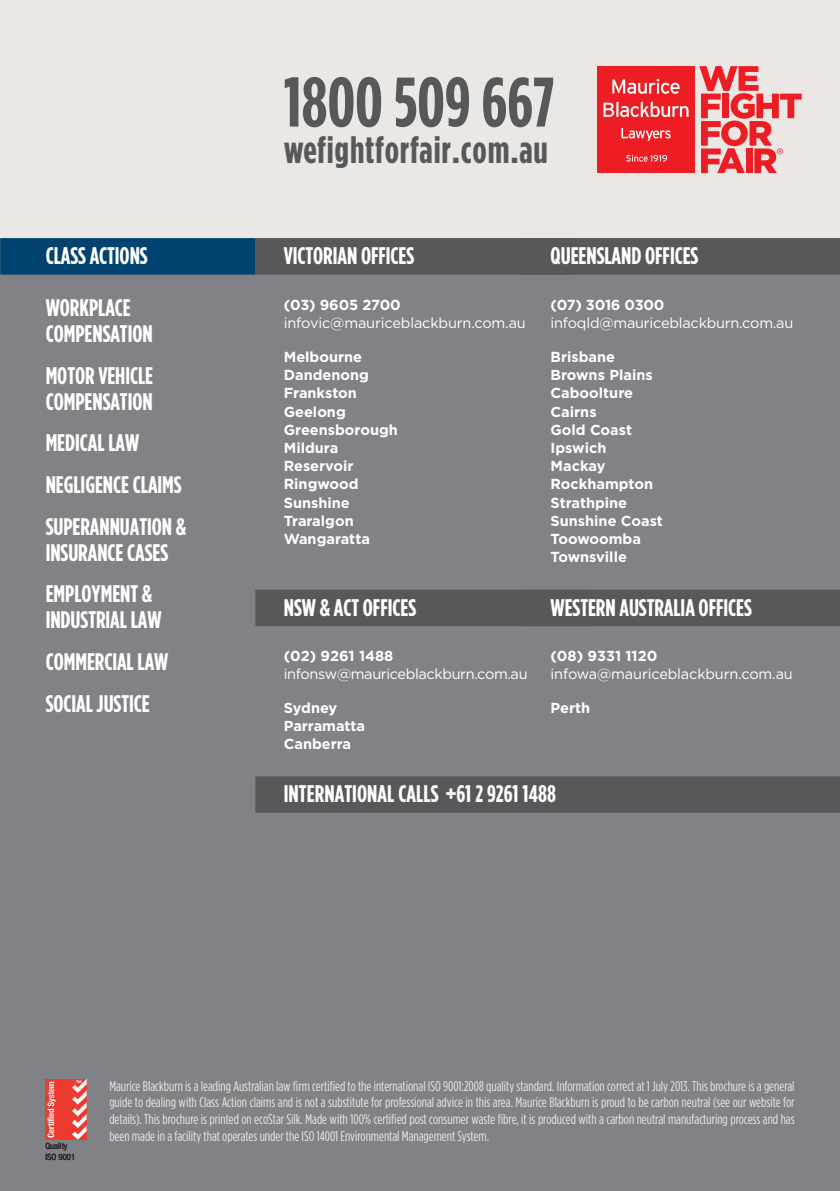
<style>
.page{position:relative;width:840px;height:1191px;background:#fff}
.page>*{position:absolute;margin:0;border:0;box-sizing:border-box;transform-origin:0 0}
.t1{font:700 condensed 70px "Gotham HTF";color:#57585a}
.t2{font:700 condensed 38px "Gotham HTF";letter-spacing:.02em;color:#57585a}
.BC__Other_practice_a{font:700 condensed 24px/26px "Gotham HTF";color:#fff}
.Office_listing__head{font:700 condensed 24px "Gotham HTF";color:#fff}
.BC__Selected_practic{font:700 condensed 24px "Gotham HTF";color:#fff}
.BC__National_list{font:700 14.4px/18.2px "Gotham";color:#fff}
.BC__National_list-2{font:14.4px/18.2px "Gotham";letter-spacing:-.015em;color:#fff}
.t3{font:condensed 14px/16.8px "Gotham HTF";color:#eae7e5;text-align:justify}
.t4{font:condensed 8.8px/10.4px "Helvetica Neue";color:#231f20}
.s1{font-weight:700}
</style>
<div class="page">
<div style="left:0;top:0;width:839px;height:1191px;background:#eae7e5"></div>
<div style="left:0;top:238px;width:839px;height:953px;background:#808285"></div>
<div style="left:597px;top:66px;width:97px;height:107px;background:#ee1d23"></div>
<svg style="left:621px;top:128px;width:49px;height:13px"></svg>
<svg style="left:612px;top:79px;width:67px;height:15px"></svg>
<svg style="left:603px;top:101px;width:85px;height:16px"></svg>
<svg style="left:626px;top:155px;width:40px;height:7px"></svg>
<svg style="left:699px;top:66px;width:102px;height:107px"></svg>
<hr style="left:839px;top:0;width:1px;height:238px;background:#004270">
<div style="left:46px;top:1078px;width:41px;height:61px;background:#ee3b32"></div>
<svg style="left:47px;top:1081px;width:9px;height:56px"></svg>
<svg style="left:72px;top:1078px;width:15px;height:61px"></svg>
<div style="left:0;top:238px;width:255px;height:37px;background:#004270"></div>
<div style="left:255px;top:238px;width:318px;height:37px;background:#57585a"></div>
<div style="left:522px;top:238px;width:317px;height:37px;background:#57585a"></div>
<div style="left:255px;top:590px;width:335px;height:36px;background:#57585a"></div>
<div style="left:522px;top:590px;width:317px;height:36px;background:#57585a"></div>
<div style="left:255px;top:776px;width:584px;height:36px;background:#57585a"></div>
<p class="BC__Selected_practic" style="left:46px;top:242px;width:103px">CLASS ACTIONS</p>
<p class="BC__Other_practice_a" style="left:46px;top:294px;width:108px">WORKPLACE<br>COMPENSATION</p>
<p class="BC__Other_practice_a" style="left:46px;top:362px;width:109px">MOTOR VEHICLE<br>COMPENSATION</p>
<p class="BC__Other_practice_a" style="left:46px;top:429px;width:95px">MEDICAL LAW</p>
<p class="BC__Other_practice_a" style="left:46px;top:471px;width:137px">NEGLIGENCE CLAIMS</p>
<p class="BC__Other_practice_a" style="left:46px;top:513px;width:142px">SUPERANNUATION &amp;<br>INSURANCE CASES</p>
<p class="BC__Other_practice_a" style="left:46px;top:580px;width:117px">EMPLOYMENT &amp;<br>INDUSTRIAL LAW</p>
<p class="BC__Other_practice_a" style="left:46px;top:648px;width:124px">COMMERCIAL LAW</p>
<p class="BC__Other_practice_a" style="left:46px;top:689px;width:106px">SOCIAL JUSTICE</p>
<h1 class="t1" style="left:283px;top:63px;width:272px">1800 509 667</h1>
<h2 class="t2" style="left:283px;top:128px;width:265px">wefightforfair.com.au</h2>
<p class="Office_listing__head" style="left:283px;top:242px;width:132px">VICTORIAN OFFICES</p>
<p class="Office_listing__head" style="left:550px;top:242px;width:149px">QUEENSLAND OFFICES</p>
<p class="BC__National_list-2" style="left:283px;top:295px;width:243px"><span class="s1">(03) 9605 2700 </span>infovic@mauriceblackburn.com.au</p>
<p class="BC__National_list" style="left:283px;top:347px;width:116px">Melbourne<br>Dandenong<br>Frankston<br>Geelong<br>Greensborough<br>Mildura<br>Reservoir<br>Ringwood<br>Sunshine<br>Traralgon<br>Wangaratta</p>
<p class="BC__National_list-2" style="left:550px;top:295px;width:244px"><span class="s1">(07) 3016 0300 </span>infoqld@mauriceblackburn.com.au</p>
<p class="BC__National_list" style="left:550px;top:347px;width:114px">Brisbane<br>Browns Plains<br>Caboolture<br>Cairns<br>Gold Coast<br>Ipswich<br>Mackay<br>Rockhampton<br>Strathpine<br>Sunshine Coast<br>Toowoomba<br>Townsville</p>
<p class="Office_listing__head" style="left:283px;top:594px;width:134px">NSW &amp; ACT OFFICES</p>
<p class="Office_listing__head" style="left:550px;top:594px;width:203px">WESTERN AUSTRALIA OFFICES</p>
<p class="BC__National_list-2" style="left:283px;top:646px;width:245px"><span class="s1">(02) 9261 1488 </span>infonsw@mauriceblackburn.com.au</p>
<p class="BC__National_list" style="left:283px;top:698px;width:83px">Sydney<br>Parramatta<br>Canberra</p>
<p class="BC__National_list-2" style="left:550px;top:646px;width:244px"><span class="s1">(08) 9331 1120 </span>infowa@mauriceblackburn.com.au</p>
<p class="BC__National_list" style="left:550px;top:698px;width:41px">Perth</p>
<p class="Office_listing__head" style="left:283px;top:780px;width:273px">INTERNATIONAL CALLS +61 2 9261 1488</p>
<p class="t4" style="left:45px;top:1140px;width:31px">Quality<br>ISO 9001</p>
<p class="t3" style="left:109px;top:1077px;width:686px">Maurice Blackburn is a leading Australian law firm certified to the international ISO 9001:2008 quality standard. Information correct at 1 July 2013. This brochure is a general guide to dealing with Class Action claims and is not a substitute for professional advice in this area. Maurice Blackburn is proud to be carbon neutral (see our website for details). This brochure is printed on ecoStar Silk. Made with 100% certified post consumer waste fibre, it is produced with a carbon neutral manufacturing process and has been made in a facility that operates under the ISO 14001 Environmental Management System.</p>
</div>
